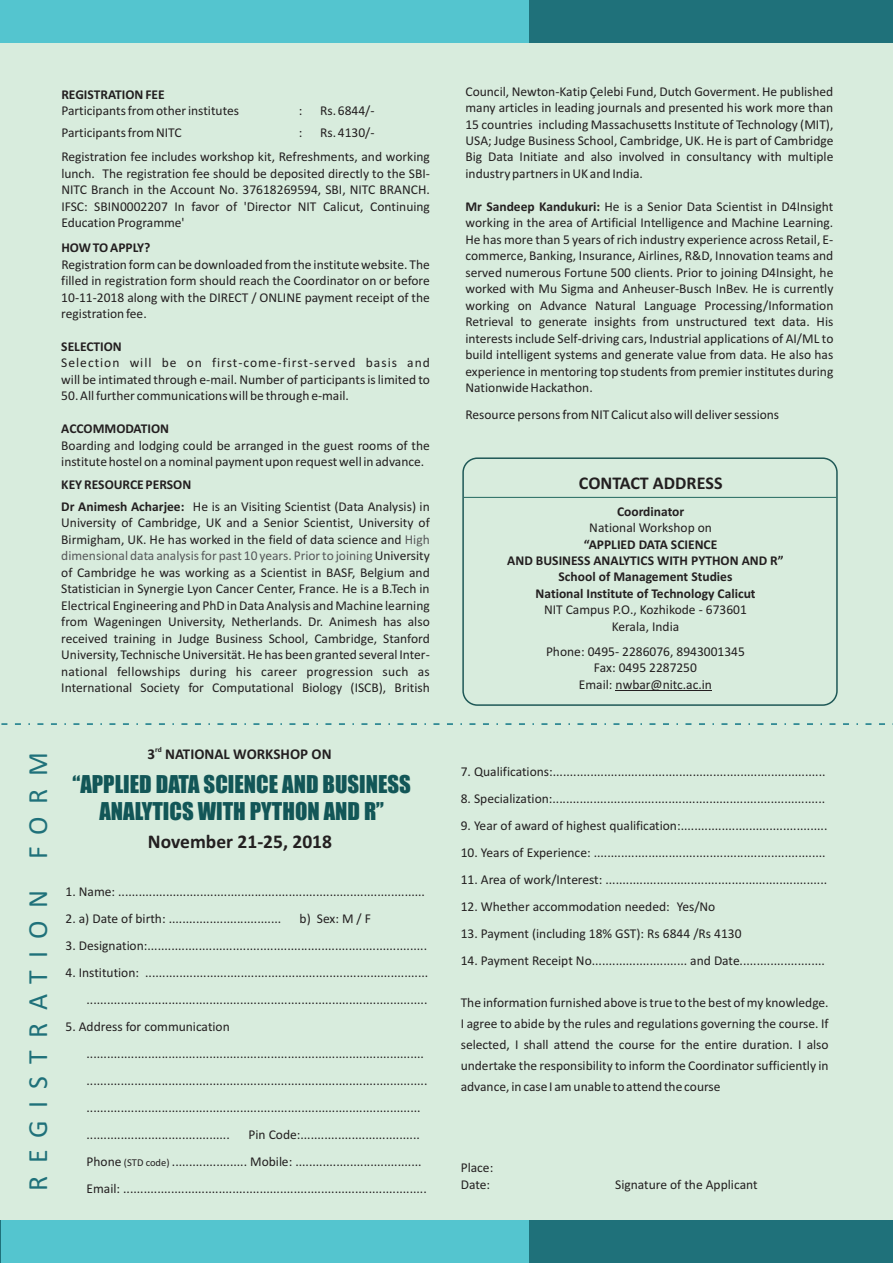
<style>
.page{position:relative;width:893px;height:1263px;background:#d8ecdd}
.page>*{position:absolute;margin:0;border:0;box-sizing:border-box;transform-origin:0 0}
.t1{font:27.9px "Calibri";letter-spacing:.44em;color:#1f717a}
.t2{font:22.65px "Impact";color:#125657}
.t3{font:700 19.5px "Calibri";color:#231f20}
.t4{font:700 18px "Calibri";color:#231f20}
.t5{font:700 15px "Calibri";color:#231f20}
.t6{font:13.5px/16.5px "Calibri";color:#231f20}
.t7{font:700 13.5px "Calibri";color:#231f20}
.t8{font:700 7.5px "Calibri";color:#231f20}
.s1{font-weight:700}
.s2{color:#57585a}
.s3{font-size:10.5px}
</style>
<div class="page">
<div style="left:0;top:1220px;width:892px;height:43px;background:#1f717a"></div>
<div style="left:1px;top:1220px;width:528px;height:43px;background:#54c5cf"></div>
<div style="left:0;top:0;width:892px;height:43px;background:#1f717a"></div>
<div style="left:0;top:0;width:529px;height:43px;background:#54c5cf"></div>
<svg style="left:1px;top:723px;width:892px;height:2px"></svg>
<hr style="left:616px;top:690px;width:96px;height:1px;background:#231f20">
<div style="left:462px;top:457px;width:376px;height:249px;border:2px solid #1e5856;border-radius:14px"></div>
<hr style="left:464px;top:497px;width:372px;height:1px;background:#22685f">
<p class="t7" style="left:61px;top:89px;width:105px">REGISTRATION FEE</p>
<p class="t6" style="left:61px;top:104px;width:179px">Participants from other institutes</p>
<p class="t6" style="left:299px;top:104px;width:5px">:</p>
<p class="t6" style="left:320px;top:104px;width:56px">Rs. 6844/-</p>
<p class="t6" style="left:61px;top:125px;width:122px">Participants from NITC</p>
<p class="t6" style="left:299px;top:125px;width:5px">:</p>
<p class="t6" style="left:61px;top:121px;width:370px;line-height:24.8px;text-indent:259px">Rs. 4130/-<br>Registration fee includes workshop kit, Refreshments, and working</p>
<p class="t6" style="left:61px;top:166px;width:370px;text-align:justify">lunch. The registration fee should be deposited directly to the SBI-NITC Branch in the Account No. 37618269594, SBI, NITC BRANCH.<br>IFSC: SBIN0002207 In favor of 'Director NIT Calicut, Continuing Education Programme'</p>
<p class="t7" style="left:61px;top:242px;width:91px">HOW TO APPLY?</p>
<p class="t6" style="left:61px;top:257px;width:370px;text-align:justify">Registration form can be downloaded from the institutewebsite. The filled in registration form should reach the Coordinator on or before 10-11-2018 along with the DIRECT / ONLINE payment receipt of the registration fee.</p>
<p class="t7" style="left:61px;top:341px;width:62px">SELECTION</p>
<p class="t6" style="left:61px;top:356px;width:370px">Selection will be on first-come-first-served basis and will be intimated through e-mail. Number of participants is limited to</p>
<p class="t6" style="left:61px;top:389px;width:289px">50. All further communications will be through e-mail.</p>
<p class="t7" style="left:61px;top:423px;width:109px">ACCOMMODATION</p>
<p class="t6" style="left:61px;top:438px;width:370px">Boarding and lodging could be arranged in the guest rooms of the institutehostel on a nominal payment upon request well in advance.</p>
<p class="t6" style="left:61px;top:475px;width:370px;line-height:21.5px"><span class="s1">KEY RESOURCE PERSON<br>Dr Animesh Acharjee:</span> He is an Visiting Scientist (Data Analysis) in</p>
<p class="t6" style="left:61px;top:516px;width:370px;text-align:justify">University of Cambridge, UK and a Senior Scientist, University of Birmigham, UK. He has worked in the field of data science and <span class="s2">High dimensional data analysis for past 10 years. Prior to joining</span>University of Cambridge he was working as a Scientist in BASF, Belgium and Statistician in Synergie Lyon Cancer Center, France. He is a B.Tech in Electrical Engineering and PhD in Data Analysis and Machine learning from Wageningen University, Netherlands. Dr. Animesh has also received training in Judge Business School, Cambridge, Stanford University, Technische Universität. He has been granted several Inter&shy;national fellowships during his career progression such as International Society for Computational Biology (ISCB), British</p>
<h1 class="t1" style="left:26px;top:1190px;width:439px;rotate:-90deg">REGISTRATION FORM</h1>
<p class="t8" style="left:155px;top:746px;width:8px">rd</p>
<p class="t5" style="left:148px;top:748px;width:185px">3 NATIONAL WORKSHOP ON</p>
<h2 class="t2" style="left:73px;top:775px;width:340px">“APPLIED DATA SCIENCE AND BUSINESS</h2>
<h2 class="t2" style="left:99px;top:802px;width:286px">ANALYTICS WITH PYTHON AND R”</h2>
<h3 class="t3" style="left:148px;top:833px;width:186px">November 21-25, 2018</h3>
<p class="t6" style="left:66px;top:884px;width:361px">1. Name: ..........................................................................................</p>
<p class="t6" style="left:66px;top:911px;width:217px">2. a) Date of birth: .................................</p>
<p class="t6" style="left:300px;top:911px;width:73px">b) Sex: M / F</p>
<p class="t6" style="left:66px;top:938px;width:363px">3. Designation:..................................................................................</p>
<p class="t6" style="left:66px;top:960px;width:364px;line-height:27px;text-align:right">4. Institution: ................................................................................... ....................................................................................................</p>
<p class="t6" style="left:87px;top:1014px;width:342px;line-height:27px;text-indent:-21px">5. Address for communication ................................................................................................... .................................................................................................... .................................................................................................. ..........................................</p>
<p class="t6" style="left:87px;top:1122px;width:342px;line-height:27px;text-indent:162px">Pin Code:...................................<br>Phone <span class="s3">(STD code)</span> ...................... Mobile: .....................................<br>Email: .........................................................................................</p>
<p class="t6" style="left:465px;top:84px;width:370px;text-align:justify">Council, Newton-Katip Çelebi Fund, Dutch Goverment. He published many articles in leading journals and presented his work more than 15 countries including Massachusetts Institute of Technology (MIT), USA; Judge Business School, Cambridge, UK. He is part of Cambridge Big Data Initiate and also involved in consultancy with multiple industry partners in UK and India.</p>
<p class="t6" style="left:465px;top:199px;width:370px;text-align:justify"><span class="s1">Mr Sandeep Kandukuri:</span> He is a Senior Data Scientist in D4Insight working in the area of Artificial Intelligence and Machine Learning.<br>He has more than 5 years of rich industry experience across Retail, E&shy;commerce, Banking, Insurance, Airlines, R&amp;D, Innovation teams and served numerous Fortune 500 clients. Prior to joining D4Insight, he worked with Mu Sigma and Anheuser-Busch InBev. He is currently working on Advance Natural Language Processing/Information Retrieval to generate insights from unstructured text data. His interests include Self-driving cars, Industrial applications of AI/ML to build intelligent systems and generate value from data. He also has experience in mentoring top students from premier institutes during Nationwide Hackathon.</p>
<p class="t6" style="left:465px;top:407px;width:315px">Resource persons from NIT Calicut also will deliver sessions</p>
<h3 class="t4" style="left:579px;top:475px;width:145px">CONTACT ADDRESS</h3>
<p class="t7" style="left:617px;top:505px;width:69px">Coordinator</p>
<p class="t6" style="left:589px;top:520px;width:124px">National Workshop on</p>
<p class="t7" style="left:584px;top:538px;width:135px">“APPLIED DATA SCIENCE</p>
<p class="t7" style="left:507px;top:555px;width:278px">AND BUSINESS ANALYTICS WITH PYTHON AND R”</p>
<p class="t7" style="left:559px;top:571px;width:175px">School of Management Studies</p>
<p class="t7" style="left:535px;top:588px;width:222px">National Institute of Technology Calicut</p>
<p class="t6" style="left:544px;top:603px;width:204px;text-align:center">NIT Campus P.O., Kozhikode - 673601<br>Kerala, India</p>
<p class="t6" style="left:546px;top:644px;width:200px;text-align:center">Phone: 0495- 2286076, 8943001345<br>Fax: 0495 2287250<br>Email: nwbar@nitc.ac.in</p>
<p class="t6" style="left:461px;top:764px;width:366px">7. Qualifications:................................................................................</p>
<p class="t6" style="left:461px;top:791px;width:366px">8. Specialization:................................................................................</p>
<p class="t6" style="left:461px;top:818px;width:368px">9. Year of award of highest qualification:...........................................</p>
<p class="t6" style="left:461px;top:845px;width:366px">10. Years of Experience: ....................................................................</p>
<p class="t6" style="left:461px;top:872px;width:368px">11. Area of work/Interest: .................................................................</p>
<p class="t6" style="left:461px;top:899px;width:256px">12. Whether accommodation needed: Yes/No</p>
<p class="t6" style="left:461px;top:926px;width:282px">13. Payment (including 18% GST): Rs 6844 /Rs 4130</p>
<p class="t6" style="left:461px;top:953px;width:366px">14. Payment Receipt No............................ and Date.........................</p>
<p class="t6" style="left:461px;top:993px;width:369px;line-height:21px;text-align:justify">The information furnished above is true to the best of my knowledge.<br>I agree to abide by the rules and regulations governing the course. If selected, I shall attend the course for the entire duration. I also undertake the responsibility to inform the Coordinator sufficiently in advance, in case I am unable to attend the course</p>
<p class="t6" style="left:461px;top:1160px;width:34px">Place:<br>Date:</p>
<p class="t6" style="left:615px;top:1177px;width:144px">Signature of the Applicant</p>
</div>
